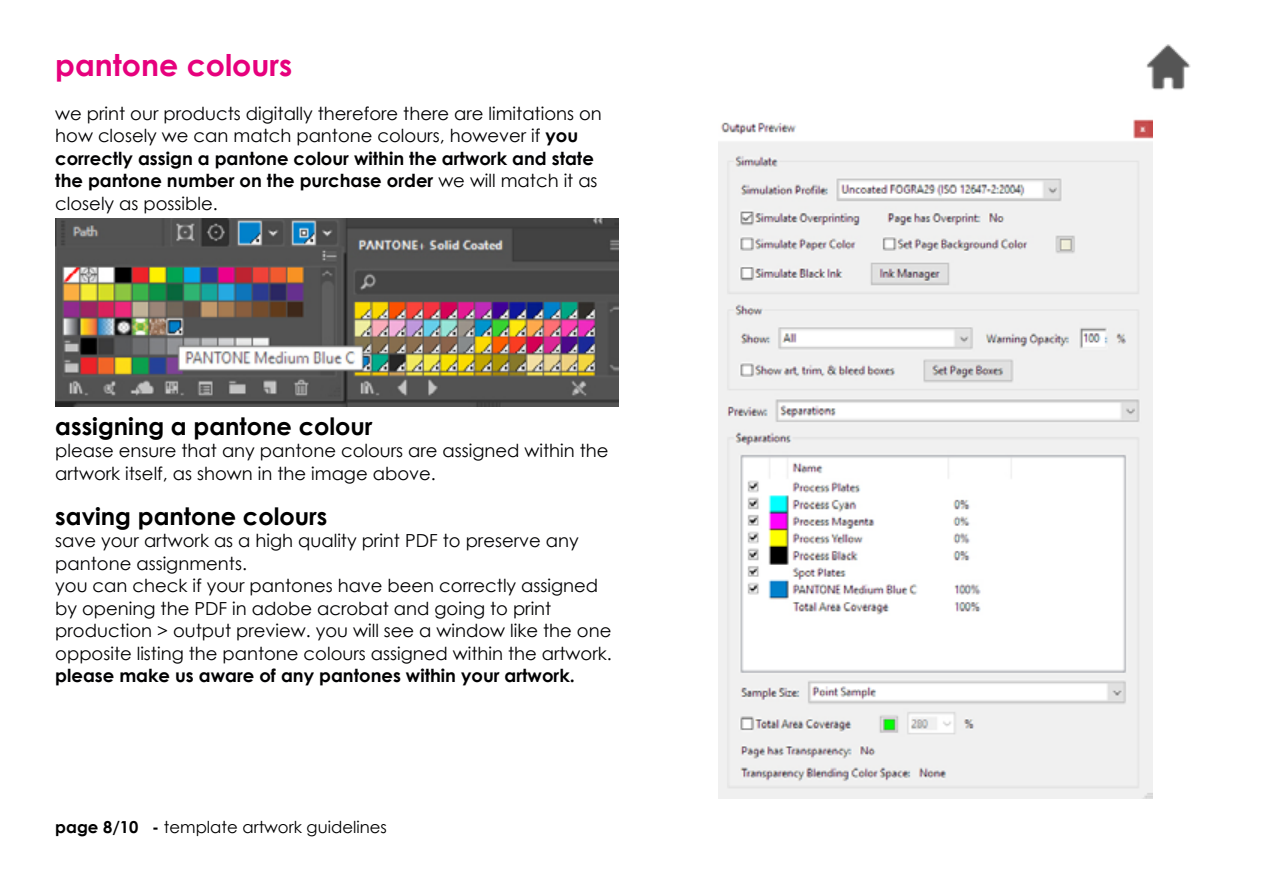
<style>
.page{position:relative;width:1263px;height:893px;background:#fff}
.page>*{position:absolute;margin:0;border:0;box-sizing:border-box;transform-origin:0 0}
.t1{font:700 30px "Century Gothic";color:#e6007d}
.t2{font:700 24px "Century Gothic";color:#000}
.t3{font:18px/22.5px "Century Gothic";color:#020203}
.t4{font:700 18px "Century Gothic";color:#020203}
.t5{font:16.5px "Century Gothic";color:#000}
.s1{font-weight:700}
</style>
<div class="page">
<img style="left:55px;top:219px;width:563px;height:188px">
<img style="left:718px;top:119px;width:434px;height:679px">
<img style="left:1146px;top:44px;width:45px;height:46px">
<h1 class="t1" style="left:55px;top:42px;width:239px">pantone colours</h1>
<p class="t3" style="left:55px;top:102px;width:548px">we print our products digitally therefore there are limitations on how closely we can match pantone colours, however if <span class="s1">you correctly assign a pantone colour within the artwork and state the pantone number on the purchase order</span> we will match it as closely as possible.</p>
<h2 class="t2" style="left:55px;top:408px;width:319px">assigning a pantone colour</h2>
<p class="t3" style="left:55px;top:439px;width:555px">please ensure that any pantone colours are assigned within the artwork itself, as shown in the image above.</p>
<h2 class="t2" style="left:55px;top:498px;width:274px">saving pantone colours</h2>
<p class="t3" style="left:55px;top:529px;width:558px">save your artwork as a high quality print PDF to preserve any pantone assignments.<br>you can check if your pantones have been correctly assigned by opening the PDF in adobe acrobat and going to print production &gt; output preview. you will see a window like the one opposite listing the pantone colours assigned within the artwork.</p>
<p class="t4" style="left:55px;top:662px;width:521px">please make us aware of any pantones within your artwork.</p>
<p class="t5" style="left:55px;top:816px;width:333px"><span class="s1">page 8/10 -</span> template artwork guidelines</p>
</div>
